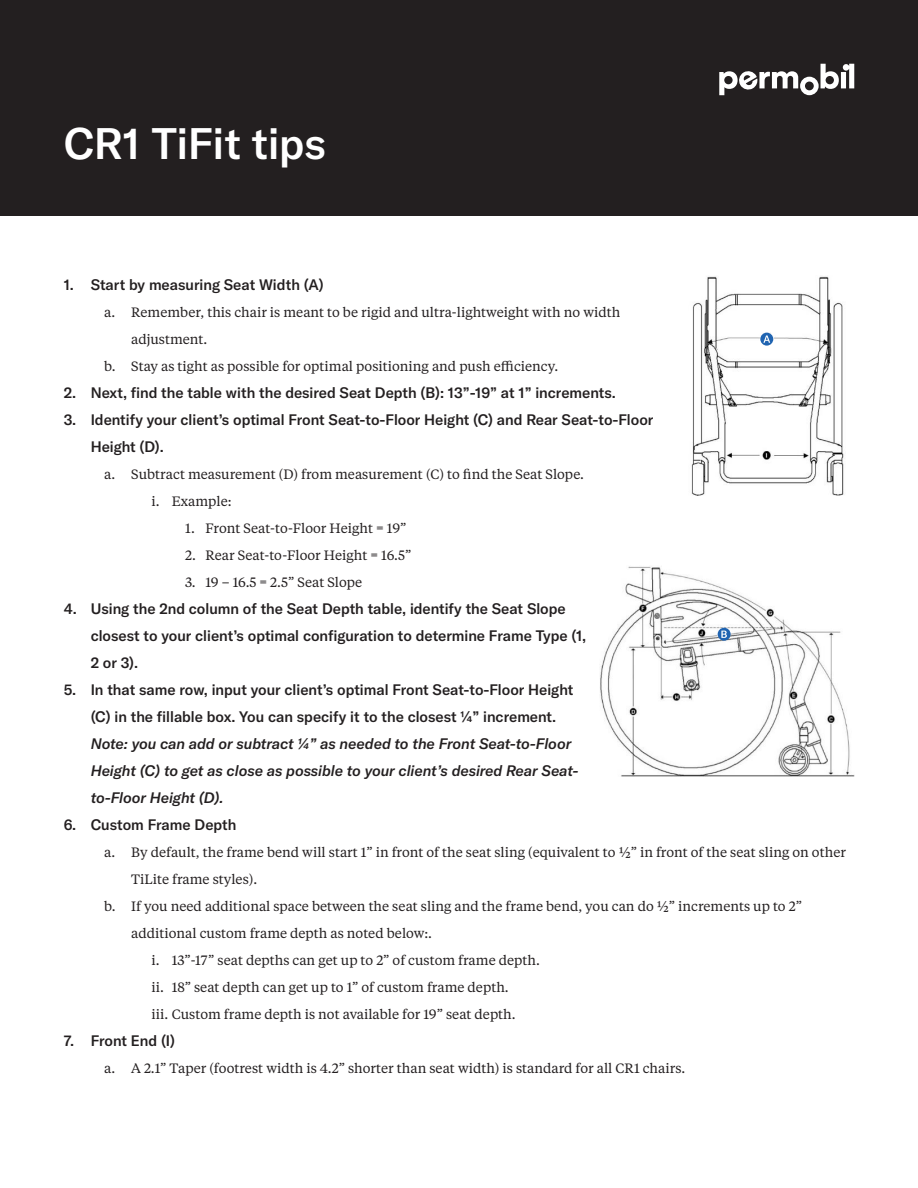
<style>
.page{position:relative;width:918px;height:1188px;background:#fff}
.page>*{position:absolute;margin:0;border:0;box-sizing:border-box;transform-origin:0 0}
.t1{font:500 43.5px "GT America";color:#fff}
.t2{font:500 15px/27px "GT America";color:#231f20}
.t3{font:italic 500 15px/27px "GT America";color:#231f20}
.t4{font:13.5px/27px "Tiempos Text";color:#231f20}
.s1{font-style:normal}
</style>
<div class="page">
<div style="left:0;top:0;width:918px;height:216px;background:#231f20"></div>
<svg style="left:719px;top:64px;width:135px;height:31px"></svg>
<img style="left:691px;top:276px;width:153px;height:220px">
<img style="left:600px;top:566px;width:255px;height:210px">
<svg style="left:760px;top:333px;width:13px;height:13px"></svg>
<svg style="left:763px;top:335px;width:7px;height:8px"></svg>
<svg style="left:718px;top:628px;width:13px;height:13px"></svg>
<svg style="left:721px;top:631px;width:6px;height:7px"></svg>
<p class="t1" style="left:64px;top:117px;width:264px">CR1 TiFit tips</p>
<p class="t2" style="left:64px;top:271px;width:262px">1. Start by measuring Seat Width (A)</p>
<p class="t4" style="left:131px;top:298px;width:491px;text-indent:-27px">a. Remember, this chair is meant to be rigid and ultra-lightweight with no width adjustment.</p>
<p class="t4" style="left:104px;top:352px;width:456px">b. Stay as tight as possible for optimal positioning and push efficiency.</p>
<p class="t2" style="left:64px;top:379px;width:554px">2. Next, find the table with the desired Seat Depth (B): 13”-19” at 1” increments.</p>
<p class="t2" style="left:91px;top:406px;width:564px;text-indent:-27px">3. Identify your client’s optimal Front Seat-to-Floor Height (C) and Rear Seat-to-Floor<br>Height (D).</p>
<p class="t4" style="left:104px;top:460px;width:481px">a. Subtract measurement (D) from measurement (C) to find the Seat Slope.</p>
<p class="t4" style="left:151px;top:487px;width:82px">i. Example:</p>
<p class="t4" style="left:185px;top:514px;width:223px">1. Front Seat-to-Floor Height = 19”</p>
<p class="t4" style="left:185px;top:541px;width:228px">2. Rear Seat-to-Floor Height = 16.5”</p>
<p class="t4" style="left:185px;top:568px;width:179px">3. 19 – 16.5 = 2.5” Seat Slope</p>
<p class="t2" style="left:91px;top:595px;width:497px;text-indent:-27px">4. Using the 2nd column of the Seat Depth table, identify the Seat Slope closest to your client’s optimal configuration to determine Frame Type (1,<br>2 or 3).</p>
<p class="t3" style="left:91px;top:676px;width:489px;text-indent:-27px"><span class="s1">5. In that same row, input your client’s optimal Front Seat-to-Floor Height (C) in the fillable box. You can specify it to the closest ¼” increment.<br></span>Note: you can add or subtract ¼” as needed to the Front Seat-to-Floor Height (C) to get as close as possible to your client’s desired Rear Seat&shy;to-Floor Height (D).</p>
<p class="t2" style="left:64px;top:811px;width:174px">6. Custom Frame Depth</p>
<p class="t4" style="left:131px;top:838px;width:716px;text-indent:-27px">a. By default, the frame bend will start 1” in front of the seat sling (equivalent to ½” in front of the seat sling on other<br>TiLite frame styles).</p>
<p class="t4" style="left:131px;top:892px;width:672px;text-indent:-27px">b. If you need additional space between the seat sling and the frame bend, you can do ½” increments up to 2” additional custom frame depth as noted below:.</p>
<p class="t4" style="left:151px;top:946px;width:390px">i. 13”-17” seat depths can get up to 2” of custom frame depth.</p>
<p class="t4" style="left:151px;top:973px;width:359px">ii. 18” seat depth can get up to 1” of custom frame depth.</p>
<p class="t4" style="left:151px;top:1000px;width:366px">iii. Custom frame depth is not available for 19” seat depth.</p>
<p class="t2" style="left:64px;top:1027px;width:113px">7. Front End (I)</p>
<p class="t4" style="left:104px;top:1054px;width:583px">a. A 2.1” Taper (footrest width is 4.2” shorter than seat width) is standard for all CR1 chairs.</p>
</div>
